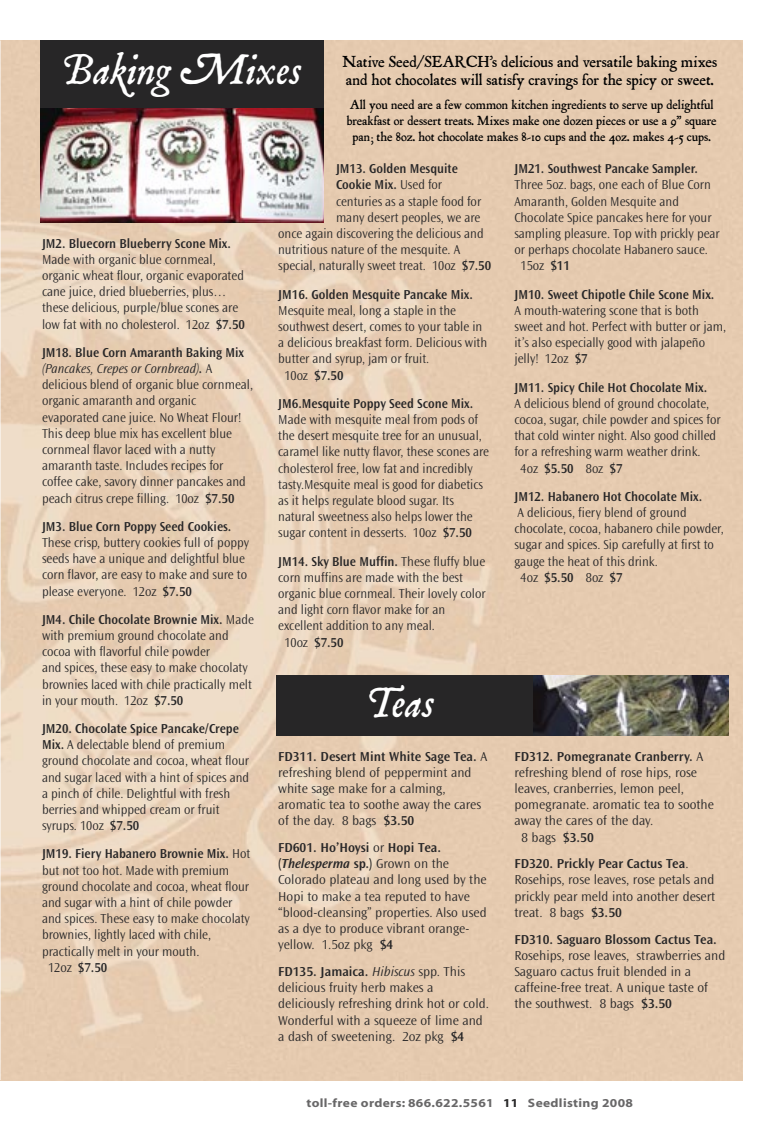
<style>
.page{position:relative;width:783px;height:1134px;background:#fff}
.page>*{position:absolute;margin:0;border:0;box-sizing:border-box;transform-origin:0 0}
.t1{font:italic 45px "P22 Mayflower";color:#fff}
.t2{font:16.5px/18px "P22 Mayflower";color:#000}
.t3{font:13.5px/16.2px "Ocean Sans MM 310 475";color:#272627;scale:.95 1}
.t4{font:13.5px/16.2px "Ocean Sans MM 310 475";color:#272627}
.t5{font:13.5px/28.2px "Ocean Sans MM 512 475";color:#272627;scale:.95 1}
.t6{font:13.5px/16.2px "P22 Mayflower";color:#000;text-align:center}
.t7{font:13.5px "Ocean Sans MM 512 475";color:#272627}
.t8{font:13.5px "Ocean Sans MM It 310 475";color:#272627;scale:.95 1}
.t9{font:13.5px "Ocean Sans MM It 512 475";color:#272627}
.t10{font:700 12.15px "Myriad";letter-spacing:.025em;color:#686768;scale:1.11 1}
.s1{font-family:"Ocean Sans MM 512 475"}
.s2{font-family:"Ocean Sans MM It 512 475"}
.s3{font-family:"Ocean Sans MM 310 475"}
.s4{font-family:"Ocean Sans MM It 310 475"}
.s5{color:#272627}
</style>
<div class="page">
<img style="left:0;top:40px;width:742px;height:1040px">
<div style="left:40px;top:40px;width:284px;height:90px;background:#272627"></div>
<img style="left:40px;top:108px;width:284px;height:115px">
<div style="left:277px;top:675px;width:264px;height:61px;background:#272627"></div>
<img style="left:533px;top:675px;width:196px;height:61px">
<h1 class="t1" style="left:64px;top:51px;width:238px">Baking Mixes</h1>
<p class="t2" style="left:342px;top:55px;width:376px">Native Seed/SEARCH’s delicious and versatile baking mixes and hot chocolates will satisfy cravings for the spicy or sweet.</p>
<p class="t6" style="left:347px;top:98px;width:371px">All you need are a few common kitchen ingredients to serve up delightful breakfast or dessert treats. Mixes make one dozen pieces or use a 9” square pan; the 8oz. hot chocolate makes 8-10 cups and the 4oz. makes 4-5 cups.</p>
<p class="t5" style="left:42px;top:230px;width:200px">JM2. Bluecorn Blueberry Scone Mix.</p>
<p class="t3" style="left:42px;top:252px;width:215px">Made with organic blue cornmeal, organic wheat flour, organic evaporated cane juice, dried blueberries, plus… these delicious, purple/blue scones are low fat with no cholesterol. 12oz <span class="s1">$7.50</span></p>
<p class="t5" style="left:42px;top:339px;width:214px">JM18. Blue Corn Amaranth Baking Mix</p>
<p class="t8" style="left:42px;top:363px;width:181px">(Pancakes, Crepes or Cornbread)<span class="s2">.</span> <span class="s3">A</span></p>
<p class="t3" style="left:42px;top:377px;width:224px">delicious blend of organic blue cornmeal, organic amaranth and organic evaporated cane juice. No Wheat Flour!<br>This deep blue mix has excellent blue cornmeal flavor laced with a nutty amaranth taste. Includes recipes for coffee cake, savory dinner pancakes and peach citrus crepe filling. 10oz <span class="s1">$7.50</span></p>
<p class="t5" style="left:42px;top:513px;width:201px">JM3. Blue Corn Poppy Seed Cookies.</p>
<p class="t3" style="left:42px;top:535px;width:220px">These crisp, buttery cookies full of poppy seeds have a unique and delightful blue corn flavor, are easy to make and sure to please everyone. 12oz <span class="s1">$7.50</span></p>
<p class="t5" style="left:42px;top:606px;width:225px">JM4. Chile Chocolate Brownie Mix. <span class="s3">Made</span></p>
<p class="t3" style="left:42px;top:628px;width:222px">with premium ground chocolate and cocoa with flavorful chile powder<br>and spices, these easy to make chocolaty brownies laced with chile practically melt in your mouth. 12oz <span class="s1">$7.50</span></p>
<p class="t5" style="left:42px;top:715px;width:209px">JM20. Chocolate Spice Pancake/Crepe</p>
<p class="t3" style="left:42px;top:737px;width:220px"><span class="s1">Mix.</span> A delectable blend of premium ground chocolate and cocoa, wheat flour and sugar laced with a hint of spices and a pinch of chile. Delightful with fresh berries and whipped cream or fruit syrups. 10oz <span class="s1">$7.50</span></p>
<p class="t5" style="left:42px;top:841px;width:221px">JM19. Fiery Habanero Brownie Mix. <span class="s3">Hot</span></p>
<p class="t3" style="left:42px;top:863px;width:220px">but not too hot. Made with premium ground chocolate and cocoa, wheat flour and sugar with a hint of chile powder and spices. These easy to make chocolaty brownies, lightly laced with chile, practically melt in your mouth.</p>
<p class="t5" style="left:48px;top:954px;width:64px"><span class="s3">12oz</span> $7.50</p>
<p class="t5" style="left:336px;top:162px;width:130px;line-height:16.2px">JM13. Golden Mesquite<br>Cookie Mix. <span class="s3">Used for</span></p>
<p class="t3" style="left:336px;top:194px;width:154px">centuries as a staple food for</p>
<p class="t3" style="left:336px;top:210px;width:153px">many desert peoples, we are</p>
<p class="t3" style="left:278px;top:226px;width:218px">once again discovering the delicious and</p>
<p class="t3" style="left:278px;top:243px;width:193px">nutritious nature of the mesquite. A</p>
<p class="t3" style="left:278px;top:259px;width:226px">special, naturally sweet treat. 10oz <span class="s1">$7.50</span></p>
<p class="t5" style="left:278px;top:281px;width:206px">JM16. Golden Mesquite Pancake Mix.</p>
<p class="t3" style="left:278px;top:303px;width:222px">Mesquite meal, long a staple in the southwest desert, comes to your table in a delicious breakfast form. Delicious with butter and syrup, jam or fruit.</p>
<p class="t5" style="left:278px;top:362px;width:207px;text-indent:6px"><span class="s3">10oz</span> $7.50<br>JM6.Mesquite Poppy Seed Scone Mix.</p>
<p class="t3" style="left:278px;top:412px;width:223px">Made with mesquite meal from pods of the desert mesquite tree for an unusual, caramel like nutty flavor, these scones are cholesterol free, low fat and incredibly tasty.Mesquite meal is good for diabetics as it helps regulate blood sugar. Its natural sweetness also helps lower the sugar content in desserts. 10oz <span class="s1">$7.50</span></p>
<p class="t5" style="left:278px;top:548px;width:219px">JM14. Sky Blue Muffin. <span class="s3">These fluffy blue</span></p>
<p class="t3" style="left:278px;top:570px;width:220px">corn muffins are made with the best organic blue cornmeal. Their lovely color and light corn flavor make for an excellent addition to any meal.</p>
<p class="t5" style="left:284px;top:629px;width:64px"><span class="s3">10oz</span> $7.50</p>
<h1 class="t1" style="left:369px;top:685px;width:66px">Teas</h1>
<p class="t7" style="left:278px;top:751px;width:211px">FD311. Desert Mint White Sage Tea. <span class="s3">A</span></p>
<p class="t4" style="left:278px;top:765px;width:204px">refreshing blend of peppermint and white sage make for a calming, aromatic tea to soothe away the cares of the day. 8 bags <span class="s1">$3.50</span></p>
<p class="t7" style="left:278px;top:842px;width:164px">FD601. Ho’Hoysi <span class="s3">or</span> Hopi Tea.</p>
<p class="t9" style="left:278px;top:858px;width:172px"><span class="s1">(</span>Thelesperma <span class="s1">sp.)</span> <span class="s3">Grown on the</span></p>
<p class="t4" style="left:278px;top:873px;width:210px">Colorado plateau and long used by the Hopi to make a tea reputed to have “blood-cleansing” properties. Also used as a dye to produce vibrant orange&shy;yellow. 1.5oz pkg <span class="s1">$4</span></p>
<p class="t7" style="left:278px;top:966px;width:188px">FD135. Jamaica. <span class="s4">Hibiscus</span> <span class="s3">spp. This</span></p>
<p class="t4" style="left:278px;top:980px;width:212px">delicious fruity herb makes a deliciously refreshing drink hot or cold.<br>Wonderful with a squeeze of lime and a dash of sweetening. 2oz pkg <span class="s1">$4</span></p>
<p class="t5" style="left:514px;top:156px;width:195px">JM21. Southwest Pancake Sampler.</p>
<p class="t3" style="left:514px;top:178px;width:208px">Three 5oz. bags, one each of Blue Corn</p>
<p class="t3" style="left:514px;top:194px;width:175px">Amaranth, Golden Mesquite and</p>
<p class="t3" style="left:514px;top:210px;width:209px">Chocolate Spice pancakes here for your</p>
<p class="t3" style="left:514px;top:226px;width:218px">sampling pleasure. Top with prickly pear</p>
<p class="t3" style="left:514px;top:243px;width:205px">or perhaps chocolate Habanero sauce.</p>
<p class="t3" style="left:521px;top:259px;width:53px">15oz <span class="s1">$11</span></p>
<p class="t5" style="left:514px;top:281px;width:212px">JM10. Sweet Chipotle Chile Scone Mix.</p>
<p class="t3" style="left:514px;top:303px;width:224px">A mouth-watering scone that is both sweet and hot. Perfect with butter or jam, it’s also especially good with jalapeño jelly! 12oz <span class="s1">$7</span></p>
<p class="t5" style="left:514px;top:374px;width:204px">JM11. Spicy Chile Hot Chocolate Mix.</p>
<p class="t3" style="left:514px;top:396px;width:219px">A delicious blend of ground chocolate, cocoa, sugar, chile powder and spices for that cold winter night. Also good chilled for a refreshing warm weather drink.</p>
<p class="t5" style="left:514px;top:455px;width:199px;text-indent:6px"><span class="s3">4oz</span> $5.50 <span class="s3">8oz</span> $7<br>JM12. Habanero Hot Chocolate Mix.</p>
<p class="t3" style="left:514px;top:505px;width:222px">A delicious, fiery blend of ground chocolate, cocoa, habanero chile powder, sugar and spices. Sip carefully at first to gauge the heat of this drink.</p>
<p class="t5" style="left:521px;top:564px;width:109px"><span class="s3">4oz</span> $5.50 <span class="s3">8oz</span> $7</p>
<p class="t7" style="left:515px;top:751px;width:190px">FD312. Pomegranate Cranberry. <span class="s3">A</span></p>
<p class="t4" style="left:515px;top:765px;width:184px">refreshing blend of rose hips, rose</p>
<p class="t4" style="left:515px;top:781px;width:171px">leaves, cranberries, lemon peel,</p>
<p class="t4" style="left:515px;top:797px;width:201px">pomegranate. aromatic tea to soothe</p>
<p class="t4" style="left:515px;top:814px;width:140px">away the cares of the day.</p>
<p class="t4" style="left:522px;top:830px;width:74px">8 bags <span class="s1">$3.50</span></p>
<p class="t7" style="left:515px;top:858px;width:176px">FD320. Prickly Pear Cactus Tea<span class="s3">.</span></p>
<p class="t4" style="left:515px;top:873px;width:202px;text-align:justify">Rosehips, rose leaves, rose petals and prickly pear meld into another desert treat. 8 bags <span class="s1">$3.50</span></p>
<p class="t7" style="left:515px;top:934px;width:204px">FD310. Saguaro Blossom Cactus Tea.</p>
<p class="t4" style="left:515px;top:948px;width:212px">Rosehips, rose leaves, strawberries and Saguaro cactus fruit blended in a caffeine-free treat. A unique taste of the southwest. 8 bags <span class="s1">$3.50</span></p>
<p class="t10" style="left:307px;top:1098px;width:296px">toll-free orders: 866.622.5561 <span class="s5">11</span> Seedlisting 2008</p>
</div>
